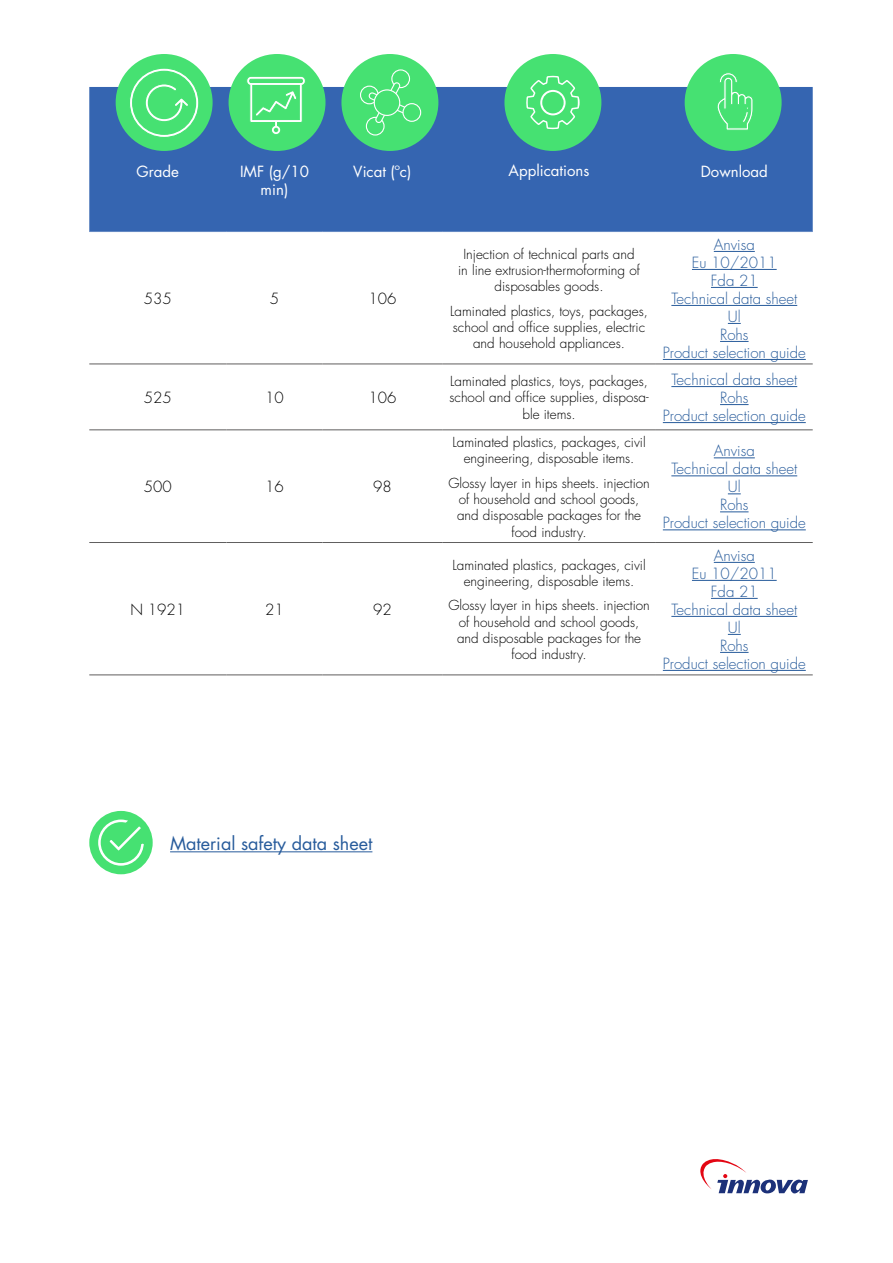
<style>
.page{position:relative;width:893px;height:1263px;background:#fff}
.page>*{position:absolute;margin:0;border:0;box-sizing:border-box;transform-origin:0 0}
.t1{font:18px "Futura Std";color:#275b9b}
.t2{font:300 15px/18px "Futura Std";color:#275b9b;text-align:center}
.t3{font:15px/18px "Futura Std";color:#fff;text-align:center}
.t4{font:300 15px "Futura Std";color:#000}
.t5{font:300 13.5px/16.2px "Futura Std";color:#000;text-align:center}
</style>
<div class="page">
<div style="left:89px;top:87px;width:724px;height:144px;background:#3565b1"></div>
<hr style="left:89px;top:364px;width:137px;height:1px;background:#5f5e5e">
<hr style="left:226px;top:364px;width:97px;height:1px;background:#5f5e5e">
<hr style="left:323px;top:364px;width:119px;height:1px;background:#5f5e5e">
<hr style="left:442px;top:364px;width:214px;height:1px;background:#5f5e5e">
<hr style="left:656px;top:364px;width:157px;height:1px;background:#5f5e5e">
<hr style="left:89px;top:429px;width:137px;height:1px;background:#5f5e5e">
<hr style="left:226px;top:429px;width:97px;height:1px;background:#5f5e5e">
<hr style="left:323px;top:429px;width:119px;height:1px;background:#5f5e5e">
<hr style="left:442px;top:429px;width:214px;height:1px;background:#5f5e5e">
<hr style="left:656px;top:429px;width:157px;height:1px;background:#5f5e5e">
<hr style="left:89px;top:542px;width:137px;height:1px;background:#5f5e5e">
<hr style="left:226px;top:542px;width:97px;height:1px;background:#5f5e5e">
<hr style="left:323px;top:542px;width:119px;height:1px;background:#5f5e5e">
<hr style="left:442px;top:542px;width:214px;height:1px;background:#5f5e5e">
<hr style="left:656px;top:542px;width:157px;height:1px;background:#5f5e5e">
<hr style="left:89px;top:674px;width:137px;height:1px;background:#5f5e5e">
<hr style="left:226px;top:674px;width:97px;height:1px;background:#5f5e5e">
<hr style="left:323px;top:674px;width:119px;height:1px;background:#5f5e5e">
<hr style="left:442px;top:674px;width:214px;height:1px;background:#5f5e5e">
<hr style="left:656px;top:674px;width:157px;height:1px;background:#5f5e5e">
<hr style="left:89px;top:231px;width:137px;height:1px;background:#6388c3">
<hr style="left:226px;top:231px;width:97px;height:1px;background:#6388c3">
<hr style="left:323px;top:231px;width:119px;height:1px;background:#6388c3">
<hr style="left:442px;top:231px;width:214px;height:1px;background:#6388c3">
<hr style="left:656px;top:231px;width:157px;height:1px;background:#6388c3">
<hr style="left:714px;top:251px;width:41px;height:1px;background:#275b9b">
<hr style="left:692px;top:269px;width:85px;height:1px;background:#275b9b">
<hr style="left:711px;top:287px;width:47px;height:1px;background:#275b9b">
<hr style="left:671px;top:305px;width:126px;height:1px;background:#275b9b">
<svg style="left:728px;top:323px;width:13px;height:1px"></svg>
<svg style="left:720px;top:341px;width:29px;height:1px"></svg>
<hr style="left:663px;top:359px;width:143px;height:1px;background:#275b9b">
<hr style="left:671px;top:386px;width:126px;height:1px;background:#275b9b">
<svg style="left:720px;top:404px;width:29px;height:1px"></svg>
<hr style="left:663px;top:422px;width:143px;height:1px;background:#275b9b">
<hr style="left:714px;top:457px;width:41px;height:1px;background:#275b9b">
<hr style="left:671px;top:475px;width:126px;height:1px;background:#275b9b">
<svg style="left:728px;top:493px;width:13px;height:1px"></svg>
<svg style="left:720px;top:511px;width:29px;height:1px"></svg>
<hr style="left:663px;top:529px;width:143px;height:1px;background:#275b9b">
<hr style="left:714px;top:562px;width:41px;height:1px;background:#275b9b">
<hr style="left:692px;top:580px;width:85px;height:1px;background:#275b9b">
<hr style="left:711px;top:598px;width:47px;height:1px;background:#275b9b">
<hr style="left:671px;top:616px;width:126px;height:1px;background:#275b9b">
<svg style="left:728px;top:634px;width:13px;height:1px"></svg>
<svg style="left:720px;top:652px;width:29px;height:1px"></svg>
<hr style="left:663px;top:670px;width:143px;height:1px;background:#275b9b">
<div style="left:341px;top:54px;width:97px;height:97px;background:#46e172;border-radius:50%"></div>
<div style="left:229px;top:54px;width:96px;height:97px;background:#46e172;border-radius:50%"></div>
<div style="left:116px;top:54px;width:97px;height:97px;background:#46e172;border-radius:50%"></div>
<div style="left:504px;top:54px;width:97px;height:97px;background:#46e172;border-radius:50%"></div>
<div style="left:685px;top:54px;width:97px;height:97px;background:#46e172;border-radius:50%"></div>
<svg style="left:526px;top:75px;width:54px;height:55px"></svg>
<svg style="left:717px;top:72px;width:36px;height:58px"></svg>
<svg style="left:128px;top:67px;width:72px;height:72px"></svg>
<svg style="left:247px;top:76px;width:58px;height:58px"></svg>
<div style="left:360px;top:86px;width:19px;height:18px;border:1px solid #fff;border-radius:50%"></div>
<div style="left:391px;top:69px;width:19px;height:19px;border:1px solid #fff;border-radius:50%"></div>
<div style="left:366px;top:117px;width:19px;height:19px;border:1px solid #fff;border-radius:50%"></div>
<svg style="left:367px;top:82px;width:49px;height:42px"></svg>
<div style="left:374px;top:90px;width:26px;height:25px;background:#46e172;border-radius:50%"></div>
<div style="left:374px;top:89px;width:26px;height:27px;border:1px solid #fff;border-radius:50%"></div>
<div style="left:403px;top:104px;width:18px;height:17px;background:#46e172;border-radius:50%"></div>
<div style="left:402px;top:103px;width:19px;height:19px;border:1px solid #fff;border-radius:50%"></div>
<svg style="left:700px;top:1159px;width:108px;height:35px"></svg>
<hr style="left:170px;top:851px;width:202px;height:1px;background:#275b9b">
<div style="left:89px;top:811px;width:64px;height:63px;background:#46e172;border-radius:50%"></div>
<svg style="left:95px;top:816px;width:52px;height:53px"></svg>
<p class="t3" style="left:137px;top:163px;width:44px">Grade</p>
<p class="t3" style="left:240px;top:163px;width:70px">IMF (g/10 min)</p>
<p class="t3" style="left:353px;top:163px;width:60px">Vicat (ºc)</p>
<p class="t3" style="left:509px;top:162px;width:82px">Applications</p>
<p class="t3" style="left:701px;top:163px;width:69px">Download</p>
<p class="t4" style="left:144px;top:289px;width:29px">535</p>
<p class="t4" style="left:270px;top:289px;width:11px">5</p>
<p class="t4" style="left:368px;top:289px;width:29px">106</p>
<p class="t4" style="left:144px;top:388px;width:29px">525</p>
<p class="t4" style="left:265px;top:388px;width:20px">10</p>
<p class="t4" style="left:368px;top:388px;width:29px">106</p>
<p class="t4" style="left:144px;top:478px;width:29px">500</p>
<p class="t4" style="left:265px;top:478px;width:20px">16</p>
<p class="t4" style="left:373px;top:478px;width:20px">98</p>
<p class="t4" style="left:131px;top:600px;width:56px">N 1921</p>
<p class="t4" style="left:265px;top:600px;width:20px">21</p>
<p class="t4" style="left:373px;top:600px;width:20px">92</p>
<p class="t5" style="left:458px;top:246px;width:183px">Injection of technical parts and in line extrusion-thermoforming of disposables goods.</p>
<p class="t5" style="left:450px;top:303px;width:199px">Laminated plastics, toys, packages, school and office supplies, electric and household appliances.</p>
<p class="t2" style="left:663px;top:236px;width:144px">Anvisa<br>Eu 10/2011<br>Fda 21<br>Technical data sheet<br>Ul<br>Rohs<br>Product selection guide</p>
<p class="t5" style="left:449px;top:374px;width:201px">Laminated plastics, toys, packages, school and office supplies, disposa&shy;ble items.</p>
<p class="t2" style="left:663px;top:371px;width:144px">Technical data sheet<br>Rohs<br>Product selection guide</p>
<p class="t5" style="left:452px;top:434px;width:195px">Laminated plastics, packages, civil engineering, disposable items.</p>
<p class="t5" style="left:448px;top:475px;width:203px">Glossy layer in hips sheets. injection of household and school goods, and disposable packages for the food industry.</p>
<p class="t5" style="left:452px;top:557px;width:195px">Laminated plastics, packages, civil engineering, disposable items.</p>
<p class="t5" style="left:448px;top:598px;width:203px">Glossy layer in hips sheets. injection of household and school goods, and disposable packages for the food industry.</p>
<p class="t2" style="left:663px;top:442px;width:144px">Anvisa<br>Technical data sheet<br>Ul<br>Rohs<br>Product selection guide</p>
<p class="t2" style="left:663px;top:547px;width:144px">Anvisa<br>Eu 10/2011<br>Fda 21<br>Technical data sheet<br>Ul<br>Rohs<br>Product selection guide</p>
<h1 class="t1" style="left:170px;top:832px;width:204px">Material safety data sheet</h1>
</div>
